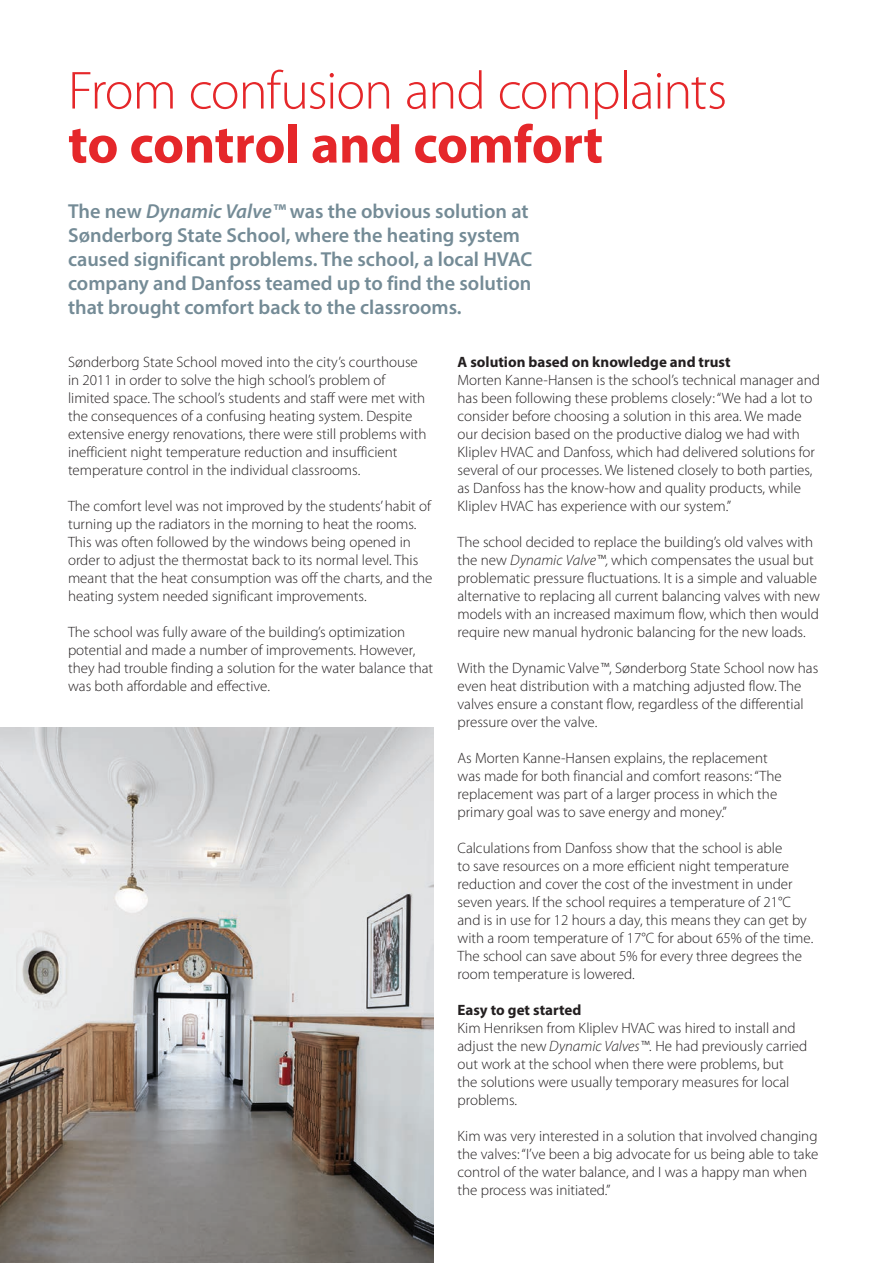
<style>
.page{position:relative;width:893px;height:1263px;background:#fff}
.page>*{position:absolute;margin:0;border:0;box-sizing:border-box;transform-origin:0 0}
.t1{font:300 54px "Myriad Pro";letter-spacing:-.02em;color:#e5272a}
.t2{font:700 54px "Myriad Pro";letter-spacing:-.01em;color:#e5272a}
.t3{font:600 20.25px/24px "Myriad Pro";color:#748b96}
.t4{font:300 15px/18px "Myriad Pro";color:#231f20}
.t5{font:700 15px "Myriad Pro";color:#231f20}
.s1{font-style:italic}
</style>
<div class="page">
<img style="left:0;top:728px;width:434px;height:535px">
<h1 class="t1" style="left:68px;top:58px;width:661px">From confusion and complaints</h1>
<h1 class="t2" style="left:68px;top:109px;width:537px">to control and comfort</h1>
<p class="t3" style="left:68px;top:199px;width:466px">The new <span class="s1">Dynamic Valve™</span> was the obvious solution at Sønderborg State School, where the heating system caused significant problems. The school, a local HVAC company and Danfoss teamed up to find the solution that brought comfort back to the classrooms.</p>
<p class="t4" style="left:68px;top:353px;width:360px">Sønderborg State School moved into the city’s courthouse in 2011 in order to solve the high school’s problem of limited space. The school’s students and staff were met with the consequences of a confusing heating system. Despite extensive energy renovations, there were still problems with inefficient night temperature reduction and insufficient temperature control in the individual classrooms.</p>
<p class="t4" style="left:68px;top:497px;width:366px">The comfort level was not improved by the students’ habit of turning up the radiators in the morning to heat the rooms.<br>This was often followed by the windows being opened in order to adjust the thermostat back to its normal level. This meant that the heat consumption was off the charts, and the heating system needed significant improvements.</p>
<p class="t4" style="left:68px;top:623px;width:367px">The school was fully aware of the building’s optimization potential and made a number of improvements. However, they had trouble finding a solution for the water balance that was both affordable and effective.</p>
<p class="t5" style="left:457px;top:352px;width:275px">A solution based on knowledge and trust</p>
<p class="t4" style="left:457px;top:371px;width:364px">Morten Kanne-Hansen is the school’s technical manager and has been following these problems closely: “We had a lot to consider before choosing a solution in this area. We made our decision based on the productive dialog we had with Kliplev HVAC and Danfoss, which had delivered solutions for several of our processes. We listened closely to both parties, as Danfoss has the know-how and quality products, while Kliplev HVAC has experience with our system.”</p>
<p class="t4" style="left:457px;top:533px;width:364px">The school decided to replace the building’s old valves with the new <span class="s1">Dynamic Valve™,</span> which compensates the usual but problematic pressure fluctuations. It is a simple and valuable alternative to replacing all current balancing valves with new models with an increased maximum flow, which then would require new manual hydronic balancing for the new loads.</p>
<p class="t4" style="left:457px;top:659px;width:362px">With the Dynamic Valve<span class="s1">™</span>, Sønderborg State School now has even heat distribution with a matching adjusted flow. The valves ensure a constant flow, regardless of the differential pressure over the valve.</p>
<p class="t4" style="left:457px;top:749px;width:326px">As Morten Kanne-Hansen explains, the replacement was made for both financial and comfort reasons: “The replacement was part of a larger process in which the primary goal was to save energy and money.”</p>
<p class="t4" style="left:457px;top:839px;width:357px">Calculations from Danfoss show that the school is able<br>to save resources on a more efficient night temperature reduction and cover the cost of the investment in under seven years. If the school requires a temperature of 21°C and is in use for 12 hours a day, this means they can get by with a room temperature of 17°C for about 65% of the time.<br>The school can save about 5% for every three degrees the room temperature is lowered.</p>
<p class="t5" style="left:457px;top:1000px;width:125px">Easy to get started</p>
<p class="t4" style="left:457px;top:1019px;width:351px">Kim Henriksen from Kliplev HVAC was hired to install and adjust the new <span class="s1">Dynamic Valves™.</span> He had previously carried out work at the school when there were problems, but the solutions were usually temporary measures for local problems.</p>
<p class="t4" style="left:457px;top:1127px;width:363px">Kim was very interested in a solution that involved changing the valves: “I’ve been a big advocate for us being able to take control of the water balance, and I was a happy man when the process was initiated.”</p>
</div>
